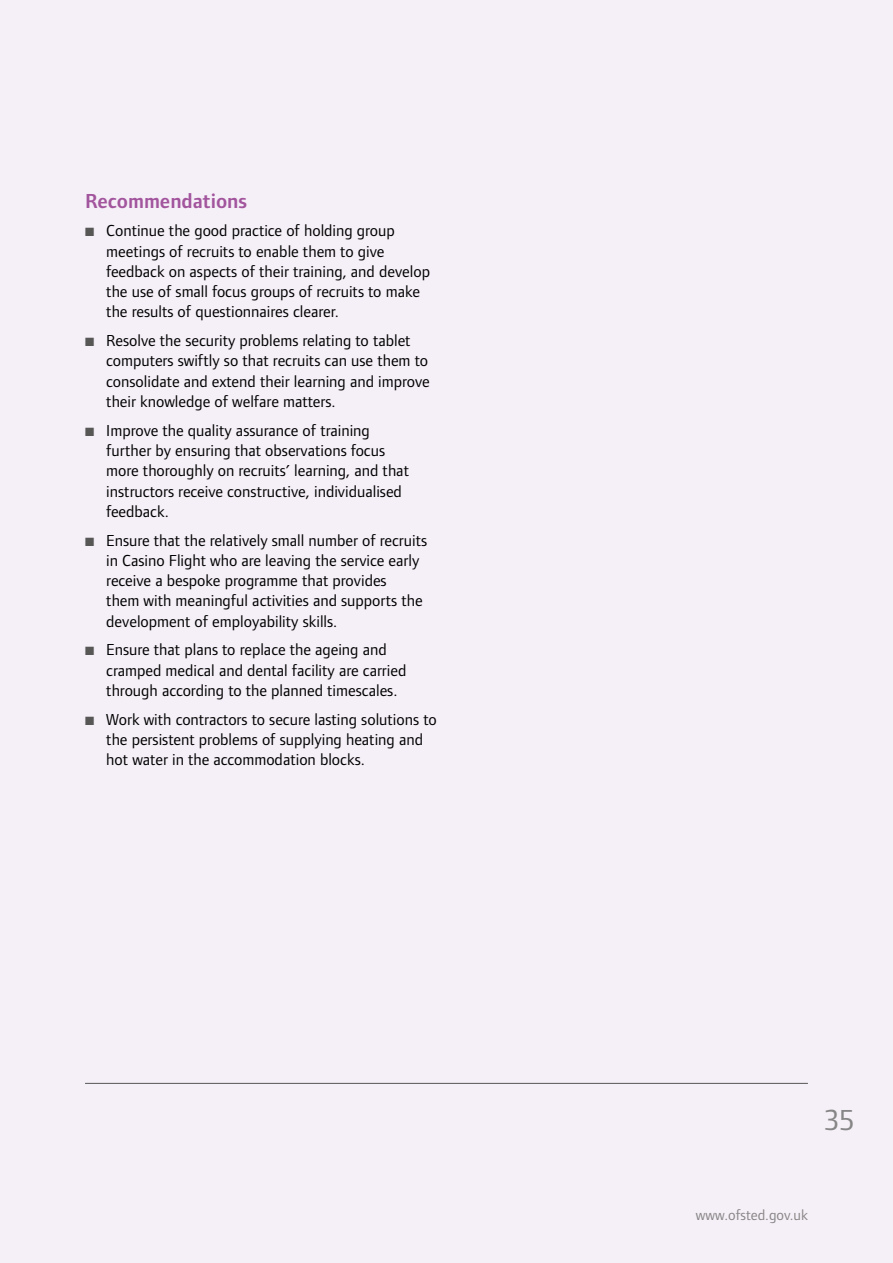
<style>
.page{position:relative;width:893px;height:1263px;background:#f5eff7}
.page>*{position:absolute;margin:0;border:0;box-sizing:border-box;transform-origin:0 0}
.t1{font:30px "Foundry Form Sans";color:#878686}
.t2{font:600 21px "Foundry Form Sans";color:#a2559d}
.t3{font:16.5px/20.2px "Foundry Form Sans";color:#000}
.t4{font:15px "Foundry Form Sans";color:#878686}
</style>
<div class="page">
<hr style="left:85px;top:1083px;width:723px;height:1px;background:#575756">
<p class="t2" style="left:85px;top:189px;width:164px">Recommendations</p>
<p class="t3" style="left:106px;top:221px;width:325px">Continue the good practice of holding group meetings of recruits to enable them to give feedback on aspects of their training, and develop the use of small focus groups of recruits to make the results of questionnaires clearer.</p>
<p class="t3" style="left:106px;top:330px;width:325px">Resolve the security problems relating to tablet computers swiftly so that recruits can use them to consolidate and extend their learning and improve their knowledge of welfare matters.</p>
<p class="t3" style="left:106px;top:420px;width:304px">Improve the quality assurance of training further by ensuring that observations focus more thoroughly on recruits’ learning, and that instructors receive constructive, individualised feedback.</p>
<p class="t3" style="left:106px;top:530px;width:322px">Ensure that the relatively small number of recruits in Casino Flight who are leaving the service early receive a bespoke programme that provides<br>them with meaningful activities and supports the development of employability skills.</p>
<p class="t3" style="left:106px;top:639px;width:302px">Ensure that plans to replace the ageing and cramped medical and dental facility are carried through according to the planned timescales.</p>
<p class="t3" style="left:106px;top:709px;width:332px">Work with contractors to secure lasting solutions to the persistent problems of supplying heating and hot water in the accommodation blocks.</p>
<h1 class="t1" style="left:824px;top:1103px;width:31px">35</h1>
<p class="t4" style="left:696px;top:1207px;width:114px">www.ofsted.gov.uk</p>
</div>
